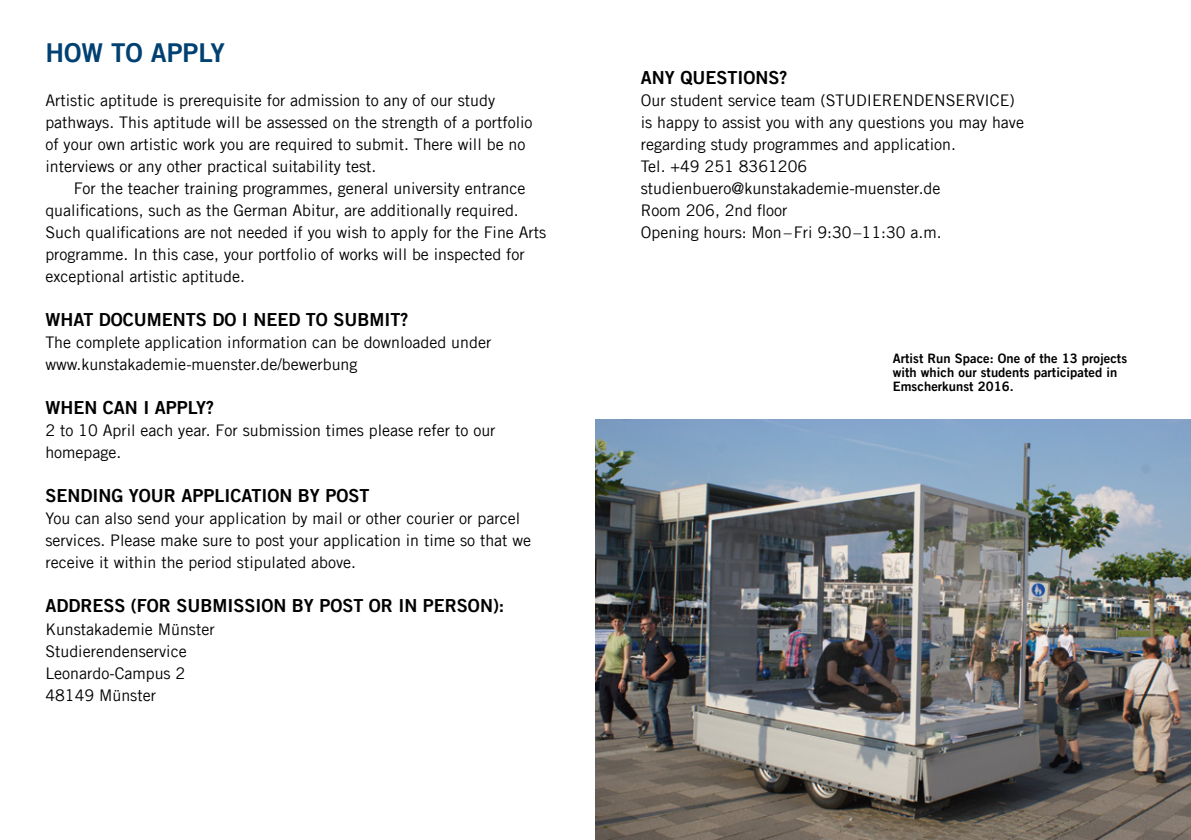
<style>
.page{position:relative;width:1191px;height:840px;background:#fff}
.page>*{position:absolute;margin:0;border:0;box-sizing:border-box;transform-origin:0 0}
.t1{font:26px "Trade Gothic LT Com Bd 2";color:#004172}
.t2{font:18px "Trade Gothic LT Com Bd 2";color:#000}
.t3{font:16px/22px "Trade Gothic LT Com";color:#000}
.t4{font:13px/14px "Trade Gothic LT Com Bd 2";letter-spacing:.005em;color:#000}
</style>
<div class="page">
<img style="left:595px;top:420px;width:596px;height:419px">
<h1 class="t1" style="left:45px;top:36px;width:181px">HOW TO APPLY</h1>
<p class="t3" style="left:45px;top:89px;width:489px">Artistic aptitude is prerequisite for admission to any of our study pathways. This aptitude will be assessed on the strength of a portfolio of your own artistic work you are required to submit. There will be no interviews or any other practical suitability test.</p>
<p class="t3" style="left:45px;top:177px;width:502px;text-indent:28px">For the teacher training programmes, general university entrance qualifications, such as the German Abitur, are additionally required.<br>Such qualifications are not needed if you wish to apply for the Fine Arts programme. In this case, your portfolio of works will be inspected for exceptional artistic aptitude.</p>
<p class="t2" style="left:45px;top:308px;width:364px">WHAT DOCUMENTS DO I NEED TO SUBMIT?</p>
<p class="t3" style="left:45px;top:331px;width:447px">The complete application information can be downloaded under www.kunstakademie-muenster.de/bewerbung</p>
<p class="t2" style="left:45px;top:396px;width:170px">WHEN CAN I APPLY?</p>
<p class="t3" style="left:45px;top:419px;width:452px">2 to 10 April each year. For submission times please refer to our homepage.</p>
<p class="t2" style="left:45px;top:484px;width:325px">SENDING YOUR APPLICATION BY POST</p>
<p class="t3" style="left:45px;top:507px;width:487px">You can also send your application by mail or other courier or parcel services. Please make sure to post your application in time so that we receive it within the period stipulated above.</p>
<p class="t2" style="left:45px;top:594px;width:460px">ADDRESS (FOR SUBMISSION BY POST OR IN PERSON):</p>
<p class="t3" style="left:45px;top:617px;width:171px">Kunstakademie Münster<br>Studierendenservice<br>Leonardo-Campus 2<br>48149 Münster</p>
<p class="t2" style="left:641px;top:66px;width:148px">ANY QUESTIONS?</p>
<p class="t3" style="left:641px;top:89px;width:385px">Our student service team (STUDIERENDENSERVICE) is happy to assist you with any questions you may have regarding study programmes and application.<br>Tel. +49 251 8361206 studienbuero@kunstakademie-muenster.de<br>Room 206, 2nd floor<br>Opening hours: Mon–Fri 9:30–11:30 a.m.</p>
<p class="t4" style="left:892px;top:351px;width:236px">Artist Run Space: One of the 13 projects with which our students participated in<br>Emscherkunst 2016.</p>
</div>
